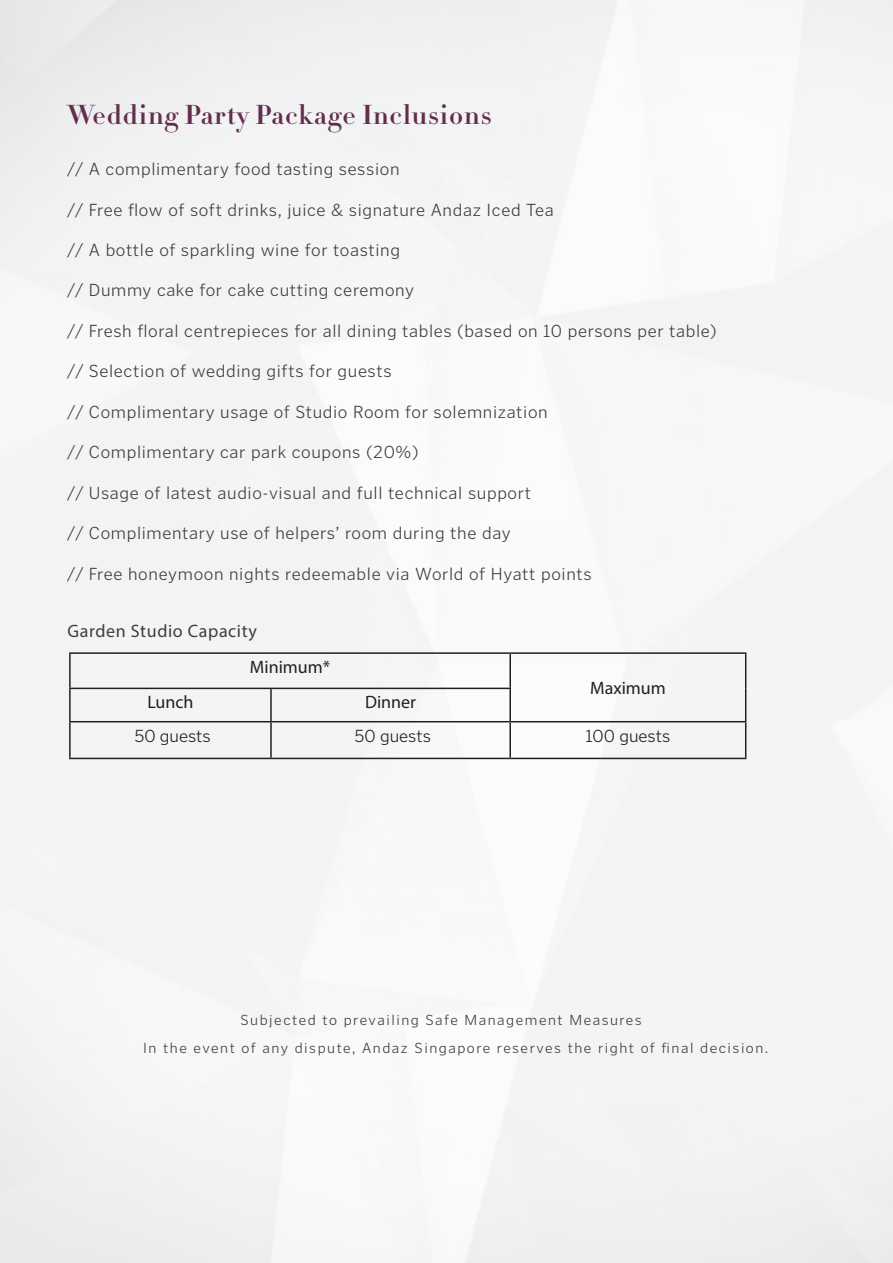
<style>
.page{position:relative;width:893px;height:1263px;background:#fff}
.page>*{position:absolute;margin:0;border:0;box-sizing:border-box;transform-origin:0 0}
.t1{font:27px "Didot HTF B11 Bold";letter-spacing:.035em;color:#622d4f}
.t2{font:300 18px "Poynter Gothic Text";letter-spacing:.035em;color:#3e3e3f}
.t3{font:18px "Myriad Pro";color:#231f20}
.t4{font:300 18px "Poynter Gothic Text";color:#231f20}
.t5{font:18px "Myriad Pro";letter-spacing:.035em;color:#3e3e3f}
.t6{font:300 15px "Poynter Gothic Text";letter-spacing:.1em;color:#3e3e3f}
</style>
<div class="page">
<hr style="left:69px;top:652px;width:202px;height:2px;background:#231f20">
<hr style="left:69px;top:654px;width:2px;height:34px;background:#231f20">
<hr style="left:271px;top:652px;width:239px;height:2px;background:#231f20">
<hr style="left:510px;top:652px;width:236px;height:2px;background:#231f20">
<hr style="left:509px;top:654px;width:2px;height:34px;background:#231f20">
<hr style="left:745px;top:654px;width:1px;height:34px;background:#231f20">
<hr style="left:69px;top:688px;width:202px;height:1px;background:#231f20">
<hr style="left:69px;top:689px;width:2px;height:32px;background:#231f20">
<hr style="left:271px;top:688px;width:240px;height:1px;background:#231f20">
<hr style="left:270px;top:689px;width:2px;height:32px;background:#231f20">
<hr style="left:509px;top:689px;width:2px;height:32px;background:#231f20">
<hr style="left:745px;top:688px;width:1px;height:33px;background:#231f20">
<hr style="left:69px;top:721px;width:202px;height:1px;background:#231f20">
<hr style="left:69px;top:722px;width:2px;height:36px;background:#231f20">
<hr style="left:271px;top:721px;width:239px;height:1px;background:#231f20">
<hr style="left:270px;top:722px;width:2px;height:36px;background:#231f20">
<hr style="left:510px;top:721px;width:236px;height:1px;background:#231f20">
<hr style="left:509px;top:722px;width:2px;height:36px;background:#231f20">
<hr style="left:745px;top:722px;width:1px;height:36px;background:#231f20">
<hr style="left:69px;top:758px;width:202px;height:1px;background:#231f20">
<hr style="left:271px;top:758px;width:239px;height:1px;background:#231f20">
<hr style="left:510px;top:758px;width:236px;height:1px;background:#231f20">
<h1 class="t1" style="left:67px;top:98px;width:426px">Wedding Party Package Inclusions</h1>
<p class="t2" style="left:67px;top:158px;width:334px">// A complimentary food tasting session</p>
<p class="t2" style="left:67px;top:199px;width:488px">// Free flow of soft drinks, juice &amp; signature Andaz Iced Tea</p>
<p class="t2" style="left:67px;top:239px;width:334px">// A bottle of sparkling wine for toasting</p>
<p class="t2" style="left:67px;top:280px;width:348px">// Dummy cake for cake cutting ceremony</p>
<p class="t2" style="left:67px;top:320px;width:651px">// Fresh floral centrepieces for all dining tables (based on 10 persons per table)</p>
<p class="t2" style="left:67px;top:361px;width:326px">// Selection of wedding gifts for guests</p>
<p class="t2" style="left:67px;top:401px;width:482px">// Complimentary usage of Studio Room for solemnization</p>
<p class="t2" style="left:67px;top:441px;width:353px">// Complimentary car park coupons (20%)</p>
<p class="t2" style="left:67px;top:482px;width:465px">// Usage of latest audio-visual and full technical support</p>
<p class="t2" style="left:67px;top:522px;width:445px">// Complimentary use of helpers’ room during the day</p>
<p class="t2" style="left:67px;top:563px;width:526px">// Free honeymoon nights redeemable via World of Hyatt points</p>
<p class="t5" style="left:67px;top:620px;width:191px">Garden Studio Capacity</p>
<p class="t3" style="left:250px;top:655px;width:82px">Minimum*</p>
<p class="t3" style="left:590px;top:677px;width:77px">Maximum</p>
<p class="t3" style="left:147px;top:691px;width:48px">Lunch</p>
<p class="t3" style="left:365px;top:691px;width:53px">Dinner</p>
<p class="t4" style="left:134px;top:725px;width:78px">50 guests</p>
<p class="t4" style="left:354px;top:725px;width:78px">50 guests</p>
<p class="t4" style="left:586px;top:725px;width:86px">100 guests</p>
<p class="t6" style="left:240px;top:1011px;width:403px">Subjected to prevailing Safe Management Measures</p>
<p class="t6" style="left:143px;top:1039px;width:627px">In the event of any dispute, Andaz Singapore reserves the right of final decision.</p>
</div>
